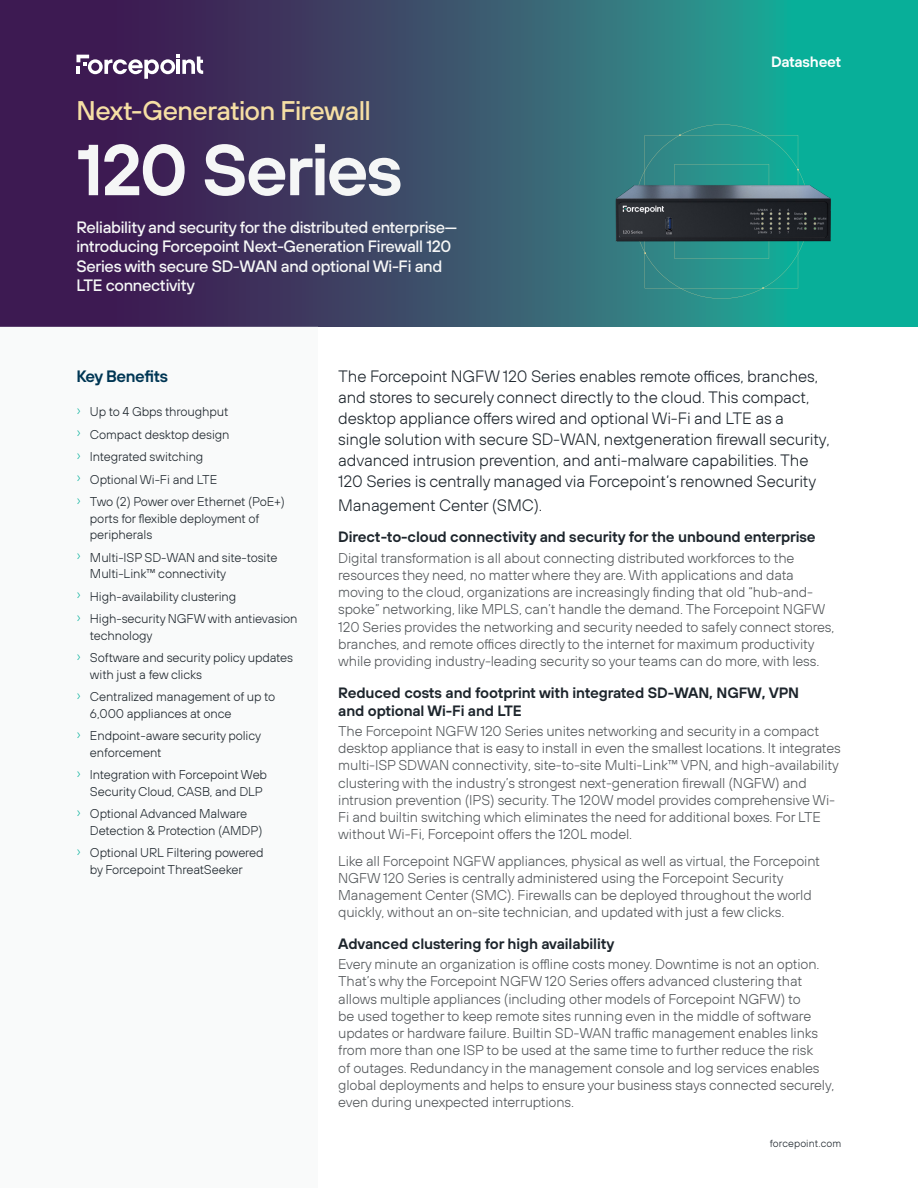
<style>
.page{position:relative;width:918px;height:1188px;background:#fff}
.page>*{position:absolute;margin:0;border:0;box-sizing:border-box;transform-origin:0 0}
.t1{font:600 72px "FP Sans";letter-spacing:-.035em;color:#f5f6f6}
.t2{font:500 27px "FP Sans";letter-spacing:-.02em;color:#f6dfa4}
.t3{font:300 16.5px/21px "FP Sans";letter-spacing:-.01em;color:#1d252c}
.t4{font:500 16.5px/19.5px "FP Sans";letter-spacing:-.02em;color:#f5f6f6}
.t5{font:600 16.5px "FP Sans";letter-spacing:-.025em;color:#003654}
.t6{font:600 15px/18px "FP Sans";letter-spacing:-.01em;color:#1d252c}
.t7{font:600 15px "FP Sans";letter-spacing:-.015em;color:#fff}
.t8{font:300 14.25px/17.2px "FP Sans";letter-spacing:-.01em;color:#53575a}
.t9{font:300 12.75px/22.5px "FP Sans";letter-spacing:-.01em;color:#1d252c}
.t10{font:300 10.5px "FP Sans";letter-spacing:.01em;color:#1d252c}
.s1{font-weight:200;font-size:15px;color:#00af9a}
</style>
<div class="page">
<svg style="left:0;top:0;width:918px;height:326px;background:#32566e"></svg>
<svg style="left:76px;top:55px;width:127px;height:24px"></svg>
<div style="left:0;top:326px;width:318px;height:862px;background:#f9fafa"></div>
<svg style="left:635px;top:124px;width:174px;height:175px;background:#24988e"></svg>
<img style="left:609px;top:181px;width:225px;height:64px">
<h2 class="t2" style="left:76px;top:93px;width:296px">Next-Generation Firewall</h2>
<h1 class="t1" style="left:76px;top:122px;width:328px">120 Series</h1>
<p class="t4" style="left:76px;top:217px;width:382px">Reliability and security for the distributed enterprise— introducing Forcepoint Next-Generation Firewall 120<br>Series with secure SD-WAN and optional Wi-Fi and LTE connectivity</p>
<p class="t7" style="left:771px;top:52px;width:72px">Datasheet</p>
<p class="t5" style="left:76px;top:365px;width:93px">Key Benefits</p>
<p class="t9" style="left:76px;top:401px;width:210px"><span class="s1">›</span> Up to 4 Gbps throughput<br><span class="s1">›</span> Compact desktop design<br><span class="s1">›</span> Integrated switching<br><span class="s1">›</span> Optional Wi-Fi and LTE<br><span class="s1">›</span> Two (2) Power over Ethernet (PoE+)</p>
<p class="t9" style="left:90px;top:510px;width:171px;line-height:16.5px">ports for flexible deployment of peripherals</p>
<p class="t9" style="left:90px;top:549px;width:189px;line-height:16.5px;text-indent:-14px"><span class="s1">›</span> Multi-ISP SD-WAN and site-tosite<br>Multi-Link™ connectivity</p>
<p class="t9" style="left:76px;top:585px;width:223px"><span class="s1">›</span> High-availability clustering<br><span class="s1">›</span> High-security NGFW with antievasion</p>
<p class="t9" style="left:76px;top:624px;width:218px;text-indent:14px">technology<br><span class="s1">›</span> Software and security policy updates</p>
<p class="t9" style="left:76px;top:663px;width:200px;text-indent:14px">with just a few clicks<br><span class="s1">›</span> Centralized management of up to</p>
<p class="t9" style="left:76px;top:702px;width:186px;text-indent:14px">6,000 appliances at once<br><span class="s1">›</span> Endpoint-aware security policy</p>
<p class="t9" style="left:76px;top:741px;width:192px;text-indent:14px">enforcement<br><span class="s1">›</span> Integration with Forcepoint Web</p>
<p class="t9" style="left:76px;top:780px;width:188px;text-indent:14px">Security Cloud, CASB, and DLP <span class="s1">›</span> Optional Advanced Malware</p>
<p class="t9" style="left:76px;top:819px;width:189px;text-align:right">Detection &amp; Protection (AMDP)<br><span class="s1">›</span> Optional URL Filtering powered</p>
<p class="t9" style="left:90px;top:858px;width:154px">by Forcepoint ThreatSeeker</p>
<p class="t3" style="left:338px;top:365px;width:493px">The Forcepoint NGFW 120 Series enables remote offices, branches, and stores to securely connect directly to the cloud. This compact, desktop appliance offers wired and optional Wi-Fi and LTE as a single solution with secure SD-WAN, nextgeneration firewall security, advanced intrusion prevention, and anti-malware capabilities. The 120 Series is centrally managed via Forcepoint’s renowned Security</p>
<p class="t3" style="left:338px;top:494px;width:206px">Management Center (SMC).</p>
<p class="t6" style="left:338px;top:528px;width:479px">Direct-to-cloud connectivity and security for the unbound enterprise</p>
<p class="t8" style="left:338px;top:549px;width:498px">Digital transformation is all about connecting distributed workforces to the resources they need, no matter where they are. With applications and data moving to the cloud, organizations are increasingly finding that old “hub-and&shy;spoke” networking, like MPLS, can’t handle the demand. The Forcepoint NGFW 120 Series provides the networking and security needed to safely connect stores, branches, and remote offices directly to the internet for maximum productivity while providing industry-leading security so your teams can do more, with less.</p>
<p class="t6" style="left:338px;top:683px;width:463px">Reduced costs and footprint with integrated SD-WAN, NGFW, VPN and optional Wi-Fi and LTE</p>
<p class="t8" style="left:338px;top:722px;width:504px">The Forcepoint NGFW 120 Series unites networking and security in a compact desktop appliance that is easy to install in even the smallest locations. It integrates multi-ISP SDWAN connectivity, site-to-site Multi-Link™ VPN, and high-availability clustering with the industry’s strongest next-generation firewall (NGFW) and intrusion prevention (IPS) security. The 120W model provides comprehensive Wi-Fi and builtin switching which eliminates the need for additional boxes. For LTE without Wi-Fi, Forcepoint offers the 120L model.</p>
<p class="t8" style="left:338px;top:852px;width:483px">Like all Forcepoint NGFW appliances, physical as well as virtual, the Forcepoint NGFW 120 Series is centrally administered using the Forcepoint Security Management Center (SMC). Firewalls can be deployed throughout the world quickly, without an on-site technician, and updated with just a few clicks.</p>
<p class="t6" style="left:338px;top:934px;width:278px">Advanced clustering for high availability</p>
<p class="t8" style="left:338px;top:955px;width:498px">Every minute an organization is offline costs money. Downtime is not an option.<br>That’s why the Forcepoint NGFW 120 Series offers advanced clustering that allows multiple appliances (including other models of Forcepoint NGFW) to<br>be used together to keep remote sites running even in the middle of software updates or hardware failure. Builtin SD-WAN traffic management enables links from more than one ISP to be used at the same time to further reduce the risk<br>of outages. Redundancy in the management console and log services enables global deployments and helps to ensure your business stays connected securely, even during unexpected interruptions.</p>
<p class="t10" style="left:770px;top:1137px;width:73px">forcepoint.com</p>
</div>
